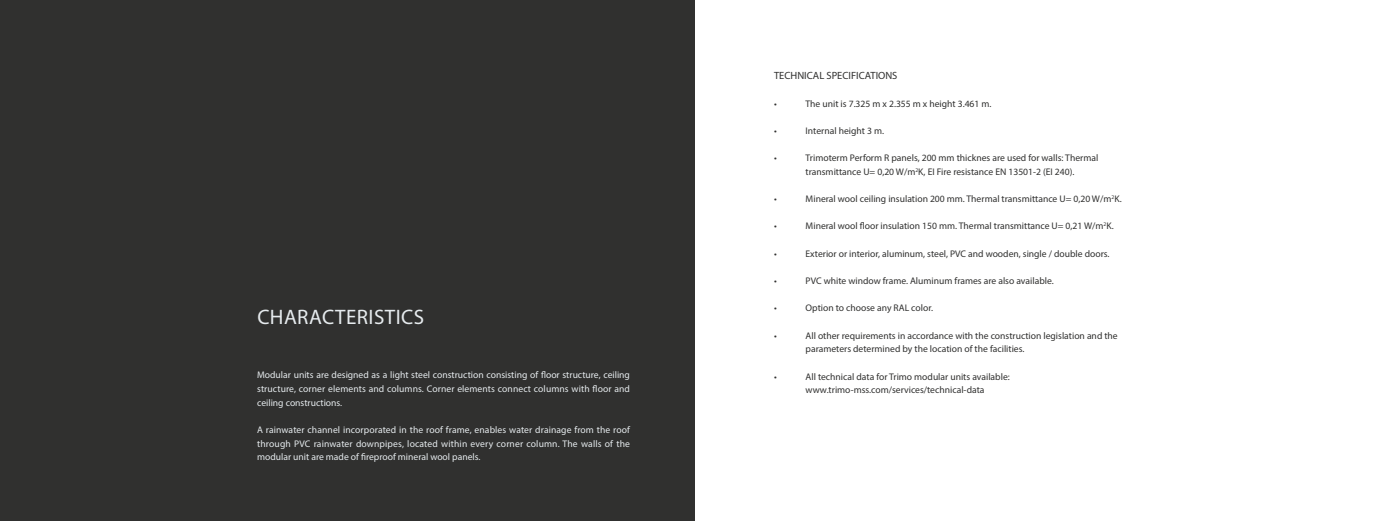
<style>
.page{position:relative;width:1389px;height:521px;background:#fff}
.page>*{position:absolute;margin:0;border:0;box-sizing:border-box;transform-origin:0 0}
.t1{font:21px "Myriad Pro";letter-spacing:.02em;color:#e6ebee}
.t2{font:10.5px "Myriad Pro";color:#30302f}
.t3{font:9.62px/13.7px "Myriad Pro";color:#30302f}
.t4{font:9.62px/13.7px "Myriad Pro";color:#e6ebee;text-align:justify}
</style>
<div class="page">
<div style="left:0;top:0;width:694px;height:521px;background:#30302f"></div>
<h1 class="t1" style="left:257px;top:304px;width:168px">CHARACTERISTICS</h1>
<p class="t4" style="left:257px;top:368px;width:374px">Modular units are designed as a light steel construction consisting of floor structure, ceiling structure, corner elements and columns. Corner elements connect columns with floor and ceiling constructions.</p>
<p class="t4" style="left:257px;top:423px;width:374px">A rainwater channel incorporated in the roof frame, enables water drainage from the roof through PVC rainwater downpipes, located within every corner column. The walls of the modular unit are made of fireproof mineral wool panels.</p>
<p class="t2" style="left:774px;top:69px;width:125px">TECHNICAL SPECIFICATIONS</p>
<p class="t3" style="left:774px;top:96px;width:4px">•</p>
<p class="t3" style="left:806px;top:96px;width:187px">The unit is 7.325 m x 2.355 m x height 3.461 m.</p>
<p class="t3" style="left:774px;top:124px;width:4px">•</p>
<p class="t3" style="left:806px;top:124px;width:80px">Internal height 3 m.</p>
<p class="t3" style="left:774px;top:151px;width:4px">•</p>
<p class="t3" style="left:806px;top:151px;width:294px">Trimoterm Perform R panels, 200 mm thicknes are used for walls: Thermal transmittance U= 0,20 W/m<sup>2</sup>K, EI Fire resistance EN 13501-2 (EI 240).</p>
<p class="t3" style="left:774px;top:192px;width:4px">•</p>
<p class="t3" style="left:806px;top:192px;width:318px">Mineral wool ceiling insulation 200 mm. Thermal transmittance U= 0,20 W/m<sup>2</sup>K.</p>
<p class="t3" style="left:774px;top:219px;width:4px">•</p>
<p class="t3" style="left:806px;top:219px;width:310px">Mineral wool floor insulation 150 mm. Thermal transmittance U= 0,21 W/m<sup>2</sup>K.</p>
<p class="t3" style="left:774px;top:247px;width:4px">•</p>
<p class="t3" style="left:806px;top:247px;width:306px">Exterior or interior, aluminum, steel, PVC and wooden, single / double doors.</p>
<p class="t3" style="left:774px;top:274px;width:4px">•</p>
<p class="t3" style="left:806px;top:274px;width:250px">PVC white window frame. Aluminum frames are also available.</p>
<p class="t3" style="left:774px;top:301px;width:4px">•</p>
<p class="t3" style="left:806px;top:301px;width:129px">Option to choose any RAL color.</p>
<p class="t3" style="left:774px;top:328px;width:4px">•</p>
<p class="t3" style="left:806px;top:328px;width:314px">All other requirements in accordance with the construction legislation and the parameters determined by the location of the facilities.</p>
<p class="t3" style="left:774px;top:369px;width:4px">•</p>
<p class="t3" style="left:806px;top:369px;width:206px">All technical data for Trimo modular units available: www.trimo-mss.com/services/technical-data</p>
</div>
